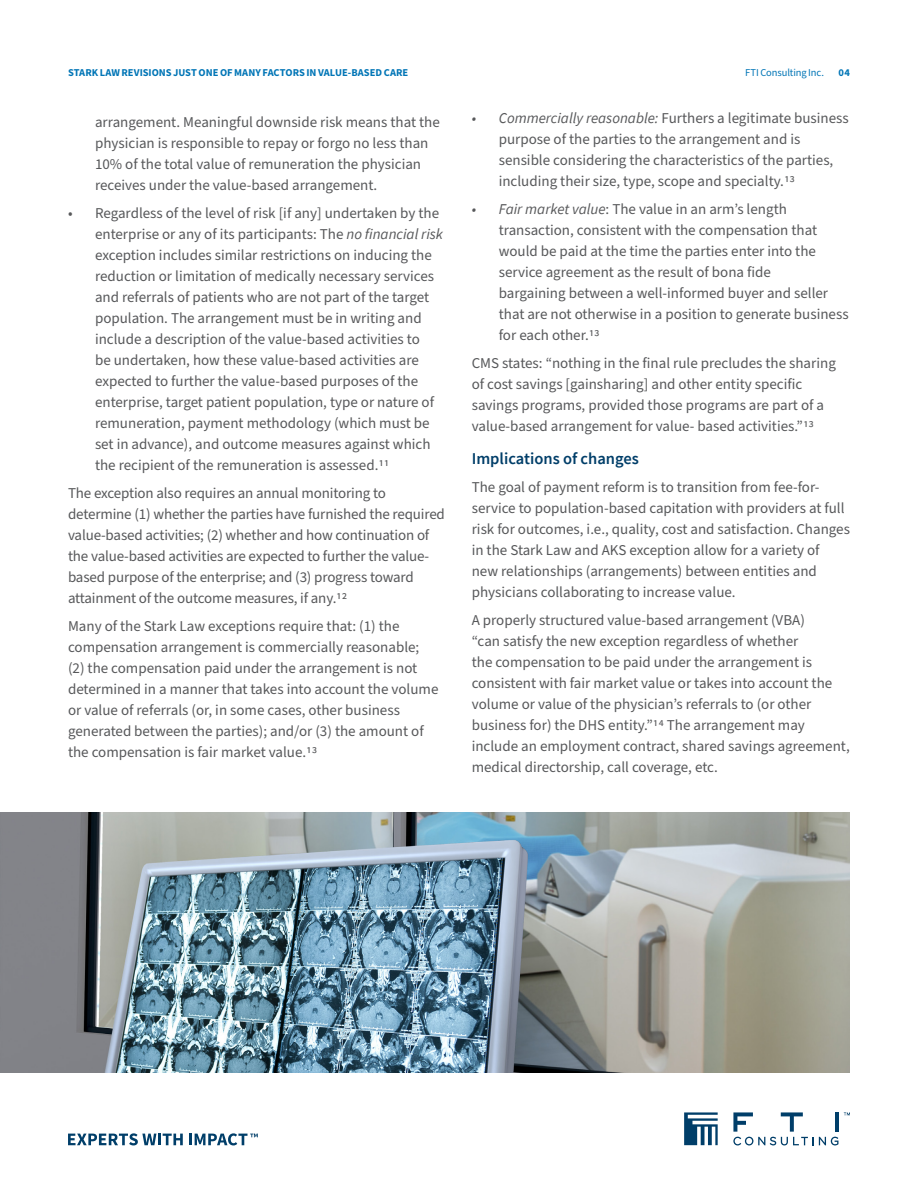
<style>
.page{position:relative;width:918px;height:1188px;background:#fff}
.page>*{position:absolute;margin:0;border:0;box-sizing:border-box;transform-origin:0 0}
.Subhead{font:600 16.5px "Source Sans Pro";color:#003e69}
.Body_Copy{font:15px/21px "Source Sans Pro";color:#57585a}
.FOLIO{font:700 10.5px "Source Sans Pro";color:#0075b6}
.t1{font:10.5px "Source Sans Pro";letter-spacing:-.01em;color:#0075b6}
.s1{font-style:italic}
</style>
<div class="page">
<svg style="left:68px;top:1133px;width:115px;height:12px"></svg>
<svg style="left:189px;top:1133px;width:69px;height:12px"></svg>
<svg style="left:684px;top:1112px;width:34px;height:33px"></svg>
<svg style="left:844px;top:1112px;width:6px;height:3px"></svg>
<hr style="left:835px;top:1112px;width:4px;height:20px;background:#003e69">
<svg style="left:733px;top:1112px;width:105px;height:33px"></svg>
<img style="left:0;top:813px;width:850px;height:259px">
<p class="FOLIO" style="left:68px;top:65px;width:342px">STARK LAW REVISIONS JUST ONE OF MANY FACTORS IN VALUE-BASED CARE</p>
<p class="t1" style="left:745px;top:65px;width:80px">FTI Consulting Inc.</p>
<p class="FOLIO" style="left:839px;top:65px;width:13px">04</p>
<p class="Body_Copy" style="left:95px;top:112px;width:346px">arrangement. Meaningful downside risk means that the physician is responsible to repay or forgo no less than 10% of the total value of remuneration the physician receives under the value-based arrangement.</p>
<p class="Body_Copy" style="left:95px;top:203px;width:350px;text-indent:-27px">• Regardless of the level of risk [if any] undertaken by the enterprise or any of its participants: The <span class="s1">no financial risk </span>exception includes similar restrictions on inducing the reduction or limitation of medically necessary services and referrals of patients who are not part of the target population. The arrangement must be in writing and include a description of the value-based activities to<br>be undertaken, how these value-based activities are expected to further the value-based purposes of the enterprise, target patient population, type or nature of remuneration, payment methodology (which must be set in advance), and outcome measures against which the recipient of the remuneration is assessed.11</p>
<p class="Body_Copy" style="left:68px;top:483px;width:378px">The exception also requires an annual monitoring to determine (1) whether the parties have furnished the required value-based activities; (2) whether and how continuation of the value-based activities are expected to further the value&shy;based purpose of the enterprise; and (3) progress toward attainment of the outcome measures, if any.12</p>
<p class="Body_Copy" style="left:68px;top:616px;width:372px">Many of the Stark Law exceptions require that: (1) the compensation arrangement is commercially reasonable; (2) the compensation paid under the arrangement is not determined in a manner that takes into account the volume or value of referrals (or, in some cases, other business generated between the parties); and/or (3) the amount of the compensation is fair market value.13</p>
<p class="Body_Copy" style="left:499px;top:108px;width:352px;text-indent:-27px"><span class="s1">• Commercially reasonable:</span> Furthers a legitimate business purpose of the parties to the arrangement and is sensible considering the characteristics of the parties, including their size, type, scope and specialty.13</p>
<p class="Body_Copy" style="left:499px;top:199px;width:351px;text-indent:-27px"><span class="s1">• Fair market value</span>: The value in an arm’s length transaction, consistent with the compensation that would be paid at the time the parties enter into the service agreement as the result of bona fide<br>bargaining between a well-informed buyer and seller that are not otherwise in a position to generate business for each other.13</p>
<p class="Body_Copy" style="left:472px;top:353px;width:366px">CMS states: “nothing in the final rule precludes the sharing of cost savings [gainsharing] and other entity specific savings programs, provided those programs are part of a value-based arrangement for value- based activities.”13</p>
<p class="Subhead" style="left:472px;top:448px;width:169px">Implications of changes</p>
<p class="Body_Copy" style="left:472px;top:477px;width:380px">The goal of payment reform is to transition from fee-for&shy;service to population-based capitation with providers at full risk for outcomes, i.e., quality, cost and satisfaction. Changes in the Stark Law and AKS exception allow for a variety of<br>new relationships (arrangements) between entities and physicians collaborating to increase value.</p>
<p class="Body_Copy" style="left:472px;top:610px;width:380px">A properly structured value-based arrangement (VBA)<br>“can satisfy the new exception regardless of whether<br>the compensation to be paid under the arrangement is consistent with fair market value or takes into account the volume or value of the physician’s referrals to (or other business for) the DHS entity.”14 The arrangement may include an employment contract, shared savings agreement, medical directorship, call coverage, etc.</p>
</div>
